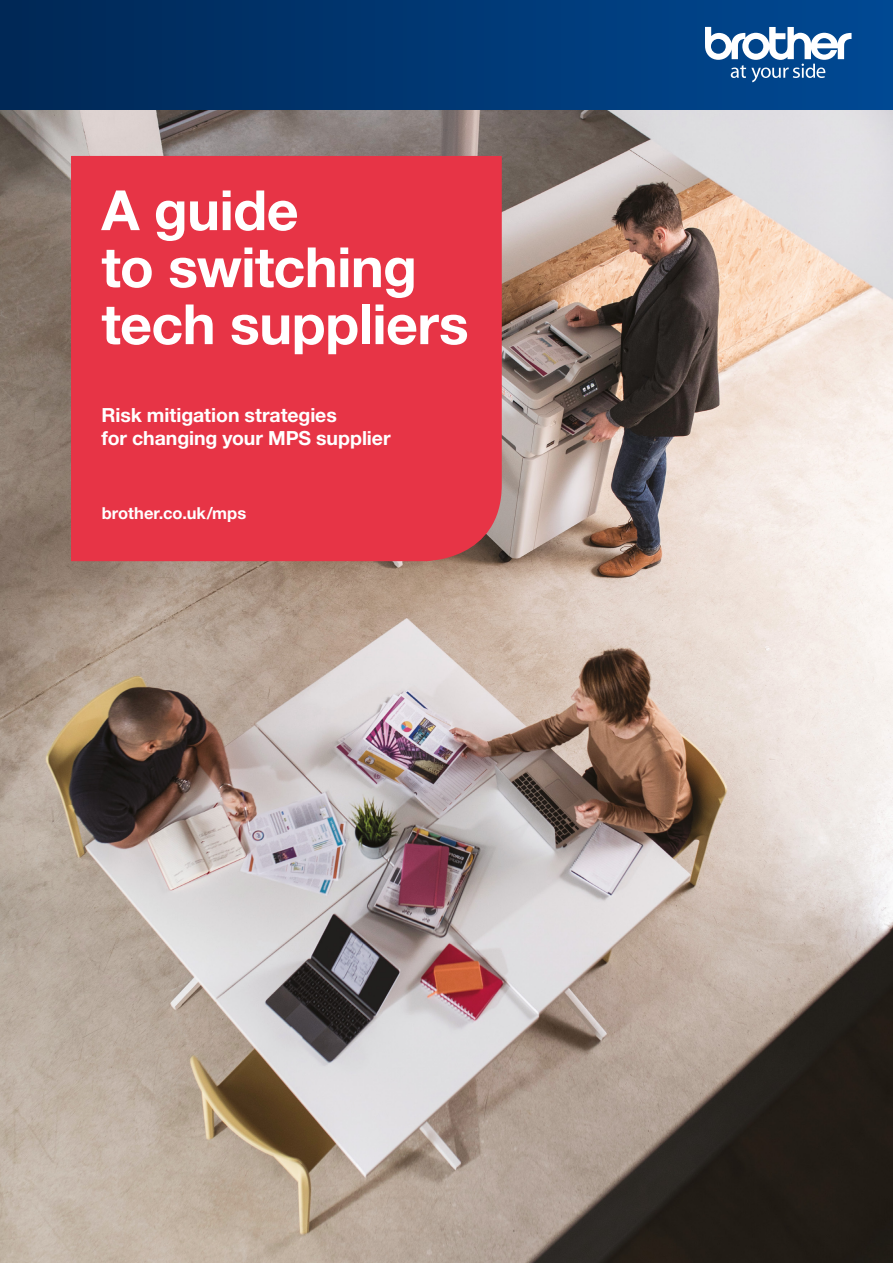
<style>
.page{position:relative;width:893px;height:1263px;background:#fff}
.page>*{position:absolute;margin:0;border:0;box-sizing:border-box;transform-origin:0 0}
.t1{font:700 55.5px/57px "Helvetica Neue LT Std";letter-spacing:-.01em;color:#fff}
.t2{font:700 19.5px/22.5px "Helvetica Neue LT Std";letter-spacing:-.005em;color:#fff}
.t3{font:700 16.5px "Helvetica Neue LT Std";color:#fff}
</style>
<div class="page">
<img style="left:0;top:109px;width:892px;height:1154px">
<div style="left:0;top:0;width:893px;height:109px;background:linear-gradient(to right,#002855,#004994)"></div>
<svg style="left:705px;top:27px;width:146px;height:55px"></svg>
<div style="left:71px;top:156px;width:431px;height:405px;background:#e73446"></div>
<h1 class="t1" style="left:101px;top:181px;width:369px">A guide<br>to switching tech suppliers</h1>
<p class="t2" style="left:101px;top:404px;width:291px">Risk mitigation strategies<br>for changing your MPS supplier</p>
<p class="t3" style="left:102px;top:502px;width:146px">brother.co.uk/mps</p>
</div>
